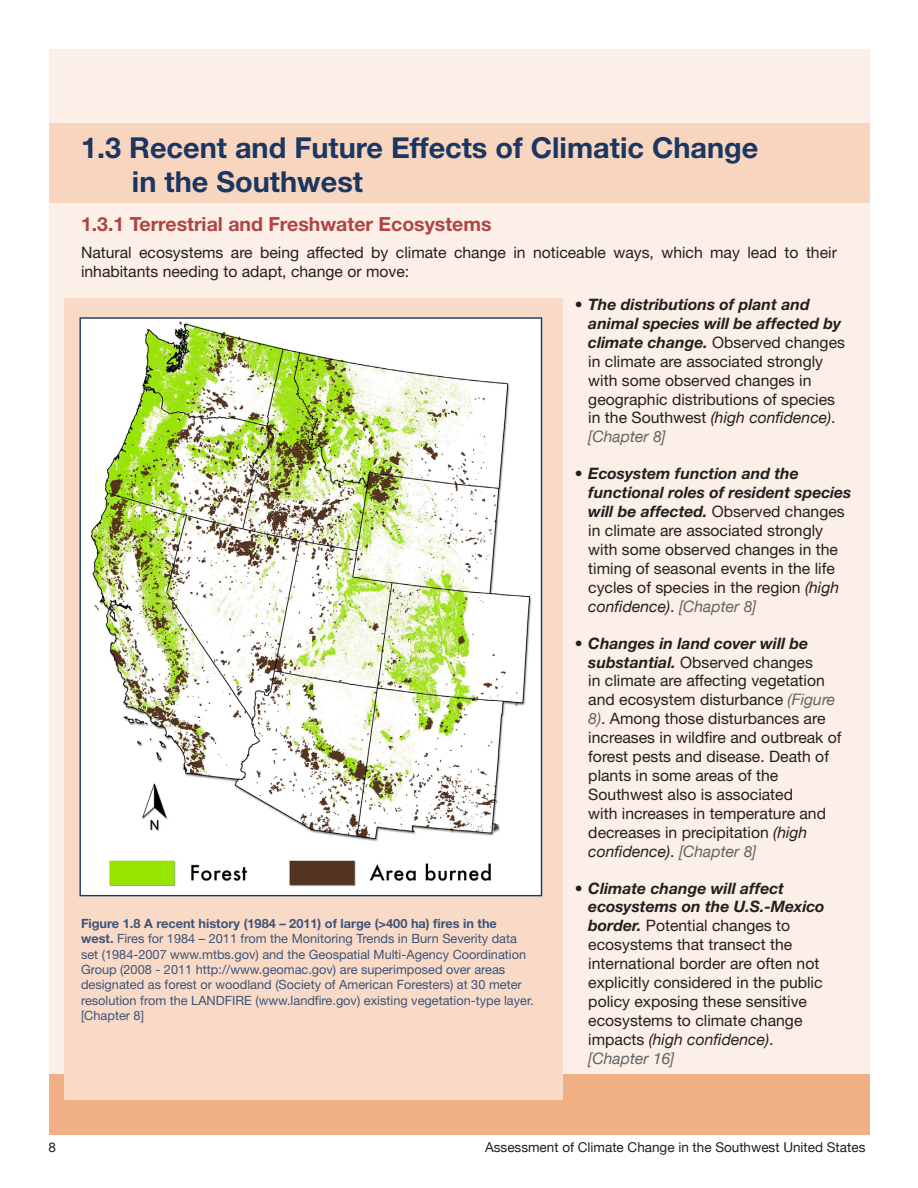
<style>
.page{position:relative;width:918px;height:1188px;background:#fff}
.page>*{position:absolute;margin:0;border:0;box-sizing:border-box;transform-origin:0 0}
.Section_Headings{font:700 28.8px/34.7px "Helvetica Neue";color:#1b3661}
.Section_Subheads{font:700 19.5px "Helvetica Neue";color:#ae4543}
.Bullets{font:15.75px/18.9px "Helvetica Neue";color:#231f20}
.Body{font:15.75px/18.9px "Helvetica Neue";color:#231f20}
.t1{font:13.5px "Helvetica Neue";color:#231f20}
.Figures__Tables_Text{font:12.75px/15.3px "Helvetica Neue";color:#3d5479}
.s1{font-weight:700}
.s2{font-weight:700;font-style:italic}
.s3{font-style:italic}
.s4{font-style:italic;color:#636366}
</style>
<div class="page">
<div style="left:49px;top:1066px;width:820px;height:69px;background:#f0af85"></div>
<div style="left:49px;top:49px;width:820px;height:1025px;background:#fcefe7"></div>
<div style="left:64px;top:298px;width:499px;height:802px;background:#f8dac6"></div>
<div style="left:49px;top:124px;width:820px;height:79px;background:#f7d5be"></div>
<img style="left:81px;top:319px;width:459px;height:575px">
<p class="Section_Headings" style="left:132px;top:130px;width:628px;text-indent:-51px">1.3 Recent and Future Effects of Climatic Change in the Southwest</p>
<p class="Section_Subheads" style="left:81px;top:212px;width:412px">1.3.1 Terrestrial and Freshwater Ecosystems</p>
<p class="Body" style="left:81px;top:243px;width:757px">Natural ecosystems are being affected by climate change in noticeable ways, which may lead to their inhabitants needing to adapt, change or move:</p>
<p class="Figures__Tables_Text" style="left:81px;top:916px;width:454px"><span class="s1">Figure 1.8 A recent history (1984 – 2011) of large (&gt;400 ha) fires in the<br>west.</span> Fires for 1984 – 2011 from the Monitoring Trends in Burn Severity data set (1984-2007 www.mtbs.gov) and the Geospatial Multi-Agency Coordination Group (2008 - 2011 http://www.geomac.gov) are superimposed over areas designated as forest or woodland (Society of American Foresters) at 30 meter resolution from the LANDFIRE (www.landfire.gov) existing vegetation-type layer. [Chapter 8]</p>
<p class="Bullets" style="left:588px;top:295px;width:258px;text-indent:-14px">• <span class="s2">The distributions of plant and animal species will be affected by climate change.</span> Observed changes in climate are associated strongly with some observed changes in geographic distributions of species in the Southwest <span class="s3">(high confidence)</span>. <span class="s4">[Chapter 8]</span></p>
<p class="Bullets" style="left:588px;top:464px;width:265px;text-indent:-14px">• <span class="s2">Ecosystem function and the functional roles of resident species will be affected.</span> Observed changes in climate are associated strongly with some observed changes in the timing of seasonal events in the life cycles of species in the region <span class="s3">(high confidence)</span>. <span class="s4">[Chapter 8]</span></p>
<p class="Bullets" style="left:588px;top:633px;width:255px;text-indent:-14px">• <span class="s2">Changes in land cover will be substantial.</span> Observed changes<br>in climate are affecting vegetation and ecosystem disturbance <span class="s4">(Figure<br>8)</span>. Among those disturbances are increases in wildfire and outbreak of forest pests and disease. Death of plants in some areas of the<br>Southwest also is associated<br>with increases in temperature and decreases in precipitation <span class="s3">(high confidence)</span>. <span class="s4">[Chapter 8]</span></p>
<p class="Bullets" style="left:588px;top:878px;width:238px;text-indent:-13px">• <span class="s2">Climate change will affect ecosystems on the U.S.-Mexico border.</span> Potential changes to ecosystems that transect the international border are often not explicitly considered in the public policy exposing these sensitive ecosystems to climate change impacts <span class="s3">(high confidence)</span>. <span class="s4">[Chapter 16]</span></p>
<p class="t1" style="left:49px;top:1138px;width:9px">8</p>
<p class="t1" style="left:485px;top:1138px;width:382px">Assessment of Climate Change in the Southwest United States</p>
</div>
